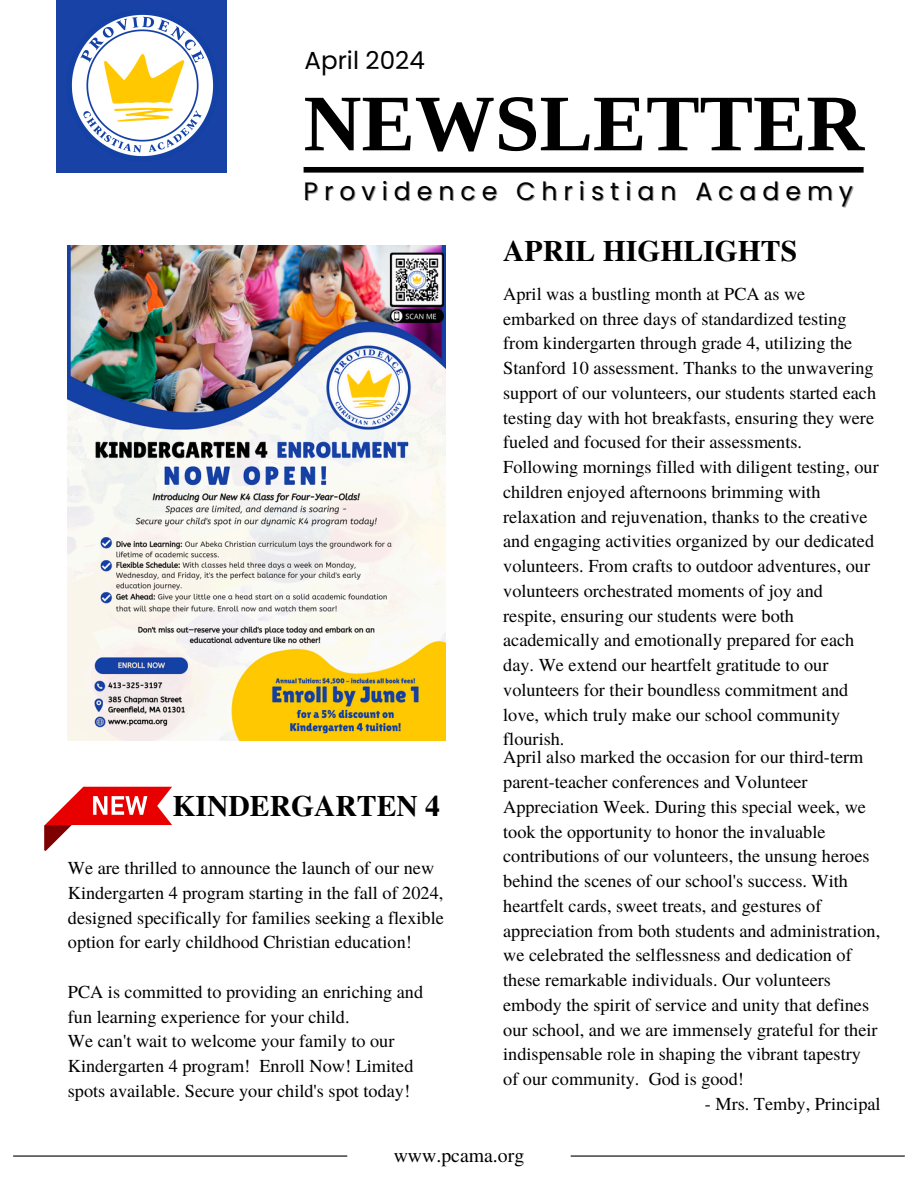
<style>
.page{position:relative;width:918px;height:1188px;background:#fff}
.page>*{position:absolute;margin:0;border:0;box-sizing:border-box;transform-origin:0 0}
.t1{font:700 80.1px "Libra Serif Modern";color:#000}
.t2{font:700 29.7px "Te X Gyre Termes";color:#000}
.t3{font:25.2px "Poppins";letter-spacing:.24em;color:#000}
.t4{font:24.6px "Poppins";color:#000}
.t5{font:19.8px "Te X Gyre Termes";color:#000}
.t6{font:18.3px/24.8px "Te X Gyre Termes";color:#000}
</style>
<div class="page">
<img style="left:68px;top:245px;width:378px;height:495px">
<hr style="left:13px;top:1155px;width:334px;height:2px;background:#000">
<hr style="left:571px;top:1155px;width:334px;height:2px;background:#000">
<div style="left:57px;top:0;width:170px;height:173px;background:#1842a6"></div>
<img style="left:71px;top:14px;width:143px;height:143px">
<div style="left:304px;top:167px;width:560px;height:6px;background:#000"></div>
<svg style="left:44px;top:787px;width:128px;height:64px"></svg>
<p class="t4" style="left:305px;top:43px;width:122px">April 2024</p>
<h3 class="t1" style="left:304px;top:78px;width:562px">NEWSLETTER</h3>
<h5 class="t3" style="left:304px;top:174px;width:551px">Providence Christian Academy</h5>
<h1 class="t2" style="left:173px;top:783px;width:269px">KINDERGARTEN 4</h1>
<h3 class="t6" style="left:68px;top:855px;width:377px">We are thrilled to announce the launch of our new Kindergarten 4 program starting in the fall of 2024, designed specifically for families seeking a flexible option for early childhood Christian education!</h3>
<h2 class="t6" style="left:68px;top:978px;width:357px">PCA is committed to providing an enriching and fun learning experience for your child.<br>We can't wait to welcome your family to our Kindergarten 4 program! Enroll Now! Limited spots available. Secure your child's spot today!</h2>
<h4 class="t2" style="left:503px;top:228px;width:295px">APRIL HIGHLIGHTS</h4>
<h2 class="t6" style="left:503px;top:280px;width:377px">April was a bustling month at PCA as we embarked on three days of standardized testing from kindergarten through grade 4, utilizing the Stanford 10 assessment. Thanks to the unwavering support of our volunteers, our students started each testing day with hot breakfasts, ensuring they were fueled and focused for their assessments.<br>Following mornings filled with diligent testing, our children enjoyed afternoons brimming with relaxation and rejuvenation, thanks to the creative and engaging activities organized by our dedicated volunteers. From crafts to outdoor adventures, our volunteers orchestrated moments of joy and respite, ensuring our students were both academically and emotionally prepared for each day. We extend our heartfelt gratitude to our volunteers for their boundless commitment and love, which truly make our school community flourish.</h2>
<h4 class="t6" style="left:503px;top:744px;width:379px">April also marked the occasion for our third-term parent-teacher conferences and Volunteer Appreciation Week. During this special week, we took the opportunity to honor the invaluable contributions of our volunteers, the unsung heroes behind the scenes of our school's success. With heartfelt cards, sweet treats, and gestures of appreciation from both students and administration, we celebrated the selflessness and dedication of these remarkable individuals. Our volunteers embody the spirit of service and unity that defines our school, and we are immensely grateful for their indispensable role in shaping the vibrant tapestry of our community. God is good!</h4>
<h4 class="t6" style="left:705px;top:1090px;width:177px">- Mrs. Temby, Principal</h4>
<h4 class="t5" style="left:394px;top:1142px;width:132px">www.pcama.org</h4>
</div>
